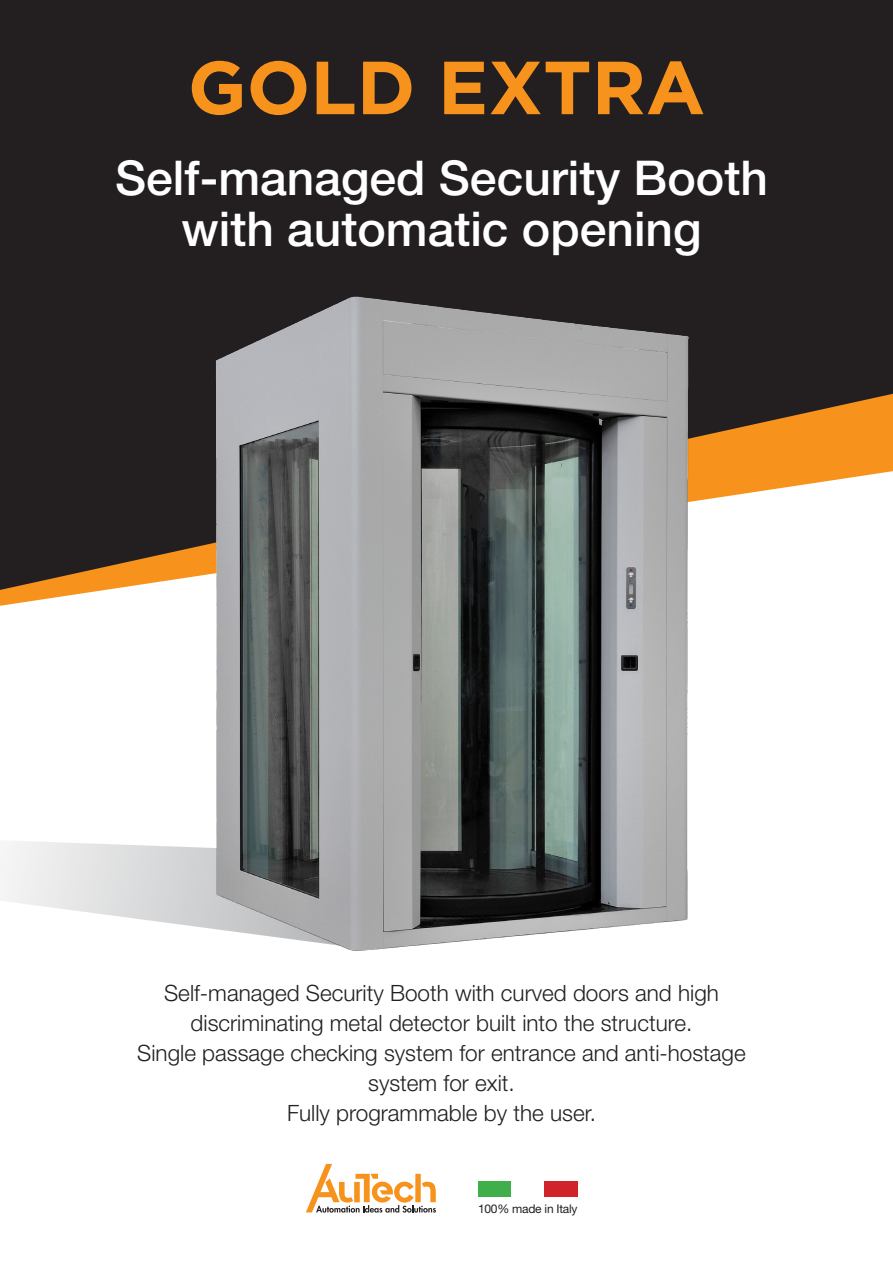
<style>
.page{position:relative;width:893px;height:1263px;background:#fff}
.page>*{position:absolute;margin:0;border:0;box-sizing:border-box;transform-origin:0 0}
.t1{font:700 75px "Gotham";color:#f7931d}
.t2{font:500 48px/51px "Helvetica Neue LT Pro";color:#fff;text-align:center}
.t3{font:300 22.5px/30px "Helvetica Neue LT Pro";color:#231f20;text-align:center}
.t4{font:12px "Helvetica Neue LT Pro";letter-spacing:-.02em;color:#231f20}
</style>
<div class="page">
<svg style="left:0;top:0;width:893px;height:590px;background:#342d2a"></svg>
<svg style="left:306px;top:1164px;width:130px;height:48px"></svg>
<div style="left:478px;top:1182px;width:33px;height:15px;background:#40ae49"></div>
<div style="left:544px;top:1182px;width:34px;height:15px;background:#d1232a"></div>
<svg style="left:0;top:841px;width:123px;height:76px;fill:#ebebec"></svg>
<img style="left:123px;top:232px;width:647px;height:719px">
<p class="t1" style="left:188px;top:38px;width:519px">GOLD EXTRA</p>
<p class="t2" style="left:115px;top:152px;width:654px">Self-managed Security Booth with automatic opening</p>
<p class="t3" style="left:164px;top:977px;width:556px">Self-managed Security Booth with curved doors and high discriminating metal detector built into the structure.</p>
<p class="t3" style="left:137px;top:1037px;width:610px">Single passage checking system for entrance and anti-hostage system for exit.</p>
<p class="t3" style="left:287px;top:1097px;width:310px">Fully programmable by the user.</p>
<p class="t4" style="left:478px;top:1201px;width:101px">100% made in Italy</p>
</div>
